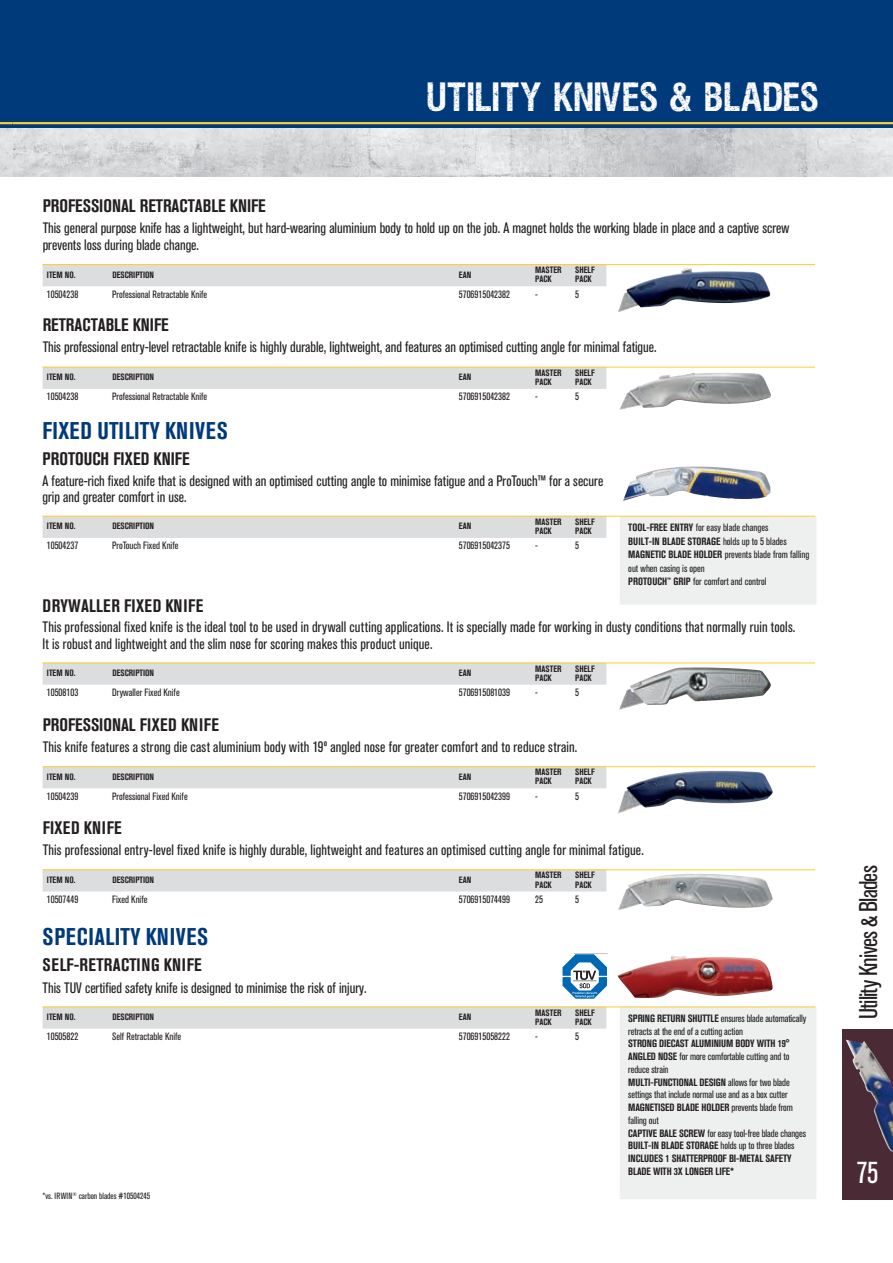
<style>
.page{position:relative;width:893px;height:1263px;background:#fff}
.page>*{position:absolute;margin:0;border:0;box-sizing:border-box;transform-origin:0 0}
.t1{font:38.1px "Viper IRWIN";color:#fff}
.t2{font:condensed 30px "Akzidenz Grotesk BE";color:#fff}
.t3{font:condensed 25.5px "Akzidenz Grotesk BE";letter-spacing:-.03em;color:#231f20}
.t4{font:700 condensed 24px "Akzidenz Grotesk BE";letter-spacing:.02em;color:#013a7a}
.t5{font:700 condensed 18px "Akzidenz Grotesk BE";color:#231f20}
.t6{font:700 condensed 18px "Akzidenz Grotesk BE";letter-spacing:.02em;color:#231f20}
.t7{font:700 condensed 18px "Akzidenz Grotesk BE";letter-spacing:.025em;color:#231f20}
.t8{font:condensed 15px/16.5px "Akzidenz Grotesk BE";color:#231f20}
.t9{font:condensed 10.5px/13.5px "Akzidenz Grotesk BE";color:#231f20}
.t10{font:700 condensed 10.5px/12.8px "Akzidenz Grotesk BE";letter-spacing:-.01em;color:#231f20}
.t11{font:700 condensed 9.15px/9.1px "Akzidenz Grotesk BE";color:#231f20}
.t12{font:condensed 9px "Akzidenz Grotesk BE";color:#231f20}
.s1{font-weight:700}
.s2{font-weight:400}
</style>
<div class="page">
<img style="left:13px;top:128px;width:880px;height:48px">
<div style="left:0;top:0;width:893px;height:128px;background:#013a7a"></div>
<hr style="left:0;top:122px;width:893px;height:2px;background:#ffcf2d">
<div style="left:842px;top:1029px;width:51px;height:170px;background:#4a2b35"></div>
<img style="left:846px;top:1040px;width:47px;height:112px">
<img style="left:0;top:128px;width:13px;height:48px">
<svg style="left:0;top:122px;width:13px;height:2px"></svg>
<div style="left:620px;top:1006px;width:196px;height:193px;background:#eeefef"></div>
<img style="left:618px;top:268px;width:153px;height:45px">
<img style="left:619px;top:373px;width:152px;height:37px">
<img style="left:618px;top:771px;width:155px;height:43px">
<img style="left:619px;top:667px;width:152px;height:43px">
<img style="left:618px;top:955px;width:155px;height:43px">
<svg style="left:562px;top:953px;width:46px;height:46px"></svg>
<img style="left:618px;top:874px;width:155px;height:36px">
<img style="left:623px;top:466px;width:147px;height:35px">
<div style="left:620px;top:516px;width:196px;height:89px;background:#eeefef"></div>
<div style="left:43px;top:265px;width:563px;height:21px;background:#dcdddf"></div>
<div style="left:43px;top:368px;width:563px;height:21px;background:#dcdddf"></div>
<div style="left:43px;top:517px;width:563px;height:21px;background:#dcdddf"></div>
<div style="left:43px;top:664px;width:563px;height:21px;background:#dcdddf"></div>
<div style="left:43px;top:767px;width:563px;height:21px;background:#dcdddf"></div>
<div style="left:43px;top:870px;width:563px;height:21px;background:#dcdddf"></div>
<svg style="left:43px;top:1007px;width:563px;height:22px"></svg>
<hr style="left:43px;top:264px;width:772px;height:1px;background:#ffcf2d">
<hr style="left:43px;top:367px;width:772px;height:1px;background:#ffcf2d">
<hr style="left:43px;top:516px;width:772px;height:1px;background:#ffcf2d">
<hr style="left:43px;top:663px;width:772px;height:1px;background:#ffcf2d">
<hr style="left:43px;top:766px;width:772px;height:1px;background:#ffcf2d">
<hr style="left:43px;top:869px;width:772px;height:1px;background:#ffcf2d">
<hr style="left:43px;top:1006px;width:772px;height:1px;background:#ffcf2d">
<h1 class="t1" style="left:426px;top:70px;width:394px">UTILITY KNIVES &amp; BLADES</h1>
<p class="t5" style="left:43px;top:196px;width:225px">PROFESSIONAL RETRACTABLE KNIFE</p>
<p class="t8" style="left:43px;top:220px;width:748px">This general purpose knife has a lightweight, but hard-wearing aluminium body to hold up on the job. A magnet holds the working blade in place and a captive screw prevents loss during blade change.</p>
<p class="t11" style="left:47px;top:270px;width:30px">ITEM NO.</p>
<p class="t11" style="left:112px;top:270px;width:43px">DESCRIPTION</p>
<p class="t11" style="left:459px;top:270px;width:14px">EAN</p>
<p class="t11" style="left:535px;top:265px;width:28px">MASTER<br>PACK</p>
<p class="t11" style="left:575px;top:265px;width:21px">SHELF<br>PACK</p>
<p class="t9" style="left:47px;top:287px;width:33px">10504238</p>
<p class="t9" style="left:112px;top:287px;width:97px">Professional Retractable Knife</p>
<p class="t9" style="left:459px;top:287px;width:53px">5706915042382</p>
<p class="t9" style="left:535px;top:287px;width:4px">-</p>
<p class="t9" style="left:575px;top:287px;width:5px">5</p>
<p class="t5" style="left:43px;top:315px;width:127px">RETRACTABLE KNIFE</p>
<p class="t8" style="left:43px;top:339px;width:615px">This professional entry-level retractable knife is highly durable, lightweight, and features an optimised cutting angle for minimal fatigue.</p>
<p class="t11" style="left:47px;top:373px;width:30px">ITEM NO.</p>
<p class="t11" style="left:112px;top:373px;width:43px">DESCRIPTION</p>
<p class="t11" style="left:459px;top:373px;width:14px">EAN</p>
<p class="t11" style="left:535px;top:368px;width:28px">MASTER<br>PACK</p>
<p class="t11" style="left:575px;top:368px;width:21px">SHELF<br>PACK</p>
<p class="t9" style="left:47px;top:390px;width:33px">10504238</p>
<p class="t9" style="left:112px;top:390px;width:97px">Professional Retractable Knife</p>
<p class="t9" style="left:459px;top:390px;width:53px">5706915042382</p>
<p class="t9" style="left:535px;top:390px;width:4px">-</p>
<p class="t9" style="left:575px;top:390px;width:5px">5</p>
<h3 class="t4" style="left:43px;top:417px;width:187px">FIXED UTILITY KNIVES</h3>
<p class="t5" style="left:43px;top:448px;width:148px">PROTOUCH FIXED KNIFE</p>
<p class="t8" style="left:43px;top:472px;width:562px">A feature-rich fixed knife that is designed with an optimised cutting angle to minimise fatigue and a ProTouch™ for a secure grip and greater comfort in use.</p>
<p class="t11" style="left:47px;top:522px;width:30px">ITEM NO.</p>
<p class="t11" style="left:112px;top:522px;width:43px">DESCRIPTION</p>
<p class="t11" style="left:459px;top:522px;width:14px">EAN</p>
<p class="t11" style="left:535px;top:517px;width:28px">MASTER<br>PACK</p>
<p class="t11" style="left:575px;top:517px;width:21px">SHELF<br>PACK</p>
<p class="t9" style="left:47px;top:539px;width:33px">10504237</p>
<p class="t9" style="left:112px;top:539px;width:68px">ProTouch Fixed Knife</p>
<p class="t9" style="left:459px;top:539px;width:53px">5706915042375</p>
<p class="t9" style="left:535px;top:539px;width:4px">-</p>
<p class="t9" style="left:575px;top:539px;width:5px">5</p>
<p class="t9" style="left:628px;top:521px;width:183px"><span class="s1">TOOL-FREE ENTRY</span> for easy blade changes<br><span class="s1">BUILT-IN BLADE STORAGE</span> holds up to 5 blades <span class="s1">MAGNETIC BLADE HOLDER</span> prevents blade from falling out when casing is open<br><span class="s1">PROTOUCH</span><sup>™</sup> <span class="s1">GRIP</span> for comfort and control</p>
<p class="t6" style="left:43px;top:595px;width:162px">DRYWALLER FIXED KNIFE</p>
<p class="t8" style="left:43px;top:619px;width:754px">This professional fixed knife is the ideal tool to be used in drywall cutting applications. It is specially made for working in dusty conditions that normally ruin tools.<br>It is robust and lightweight and the slim nose for scoring makes this product unique.</p>
<p class="t11" style="left:47px;top:668px;width:30px">ITEM NO.</p>
<p class="t11" style="left:112px;top:668px;width:43px">DESCRIPTION</p>
<p class="t11" style="left:459px;top:668px;width:14px">EAN</p>
<p class="t11" style="left:535px;top:664px;width:28px">MASTER<br>PACK</p>
<p class="t11" style="left:575px;top:664px;width:21px">SHELF<br>PACK</p>
<p class="t9" style="left:47px;top:686px;width:33px">10508103</p>
<p class="t9" style="left:112px;top:686px;width:69px">Drywaller Fixed Knife</p>
<p class="t9" style="left:459px;top:686px;width:53px">5706915081039</p>
<p class="t9" style="left:535px;top:686px;width:4px">-</p>
<p class="t9" style="left:575px;top:686px;width:5px">5</p>
<p class="t5" style="left:43px;top:714px;width:178px">PROFESSIONAL FIXED KNIFE</p>
<p class="t8" style="left:43px;top:739px;width:536px">This knife features a strong die cast aluminium body with 19º angled nose for greater comfort and to reduce strain.</p>
<p class="t11" style="left:47px;top:772px;width:30px">ITEM NO.</p>
<p class="t11" style="left:112px;top:772px;width:43px">DESCRIPTION</p>
<p class="t11" style="left:459px;top:772px;width:14px">EAN</p>
<p class="t11" style="left:535px;top:767px;width:28px">MASTER<br>PACK</p>
<p class="t11" style="left:575px;top:767px;width:21px">SHELF<br>PACK</p>
<p class="t9" style="left:47px;top:789px;width:33px">10504239</p>
<p class="t9" style="left:112px;top:789px;width:77px">Professional Fixed Knife</p>
<p class="t9" style="left:459px;top:789px;width:53px">5706915042399</p>
<p class="t9" style="left:535px;top:789px;width:4px">-</p>
<p class="t9" style="left:575px;top:789px;width:5px">5</p>
<p class="t6" style="left:43px;top:818px;width:81px">FIXED KNIFE</p>
<p class="t8" style="left:43px;top:842px;width:603px">This professional entry-level fixed knife is highly durable, lightweight and features an optimised cutting angle for minimal fatigue.</p>
<p class="t11" style="left:47px;top:875px;width:30px">ITEM NO.</p>
<p class="t11" style="left:112px;top:875px;width:43px">DESCRIPTION</p>
<p class="t11" style="left:459px;top:875px;width:14px">EAN</p>
<p class="t11" style="left:535px;top:871px;width:28px">MASTER<br>PACK</p>
<p class="t11" style="left:575px;top:871px;width:21px">SHELF<br>PACK</p>
<p class="t9" style="left:47px;top:892px;width:33px">10507449</p>
<p class="t9" style="left:112px;top:892px;width:37px">Fixed Knife</p>
<p class="t9" style="left:459px;top:892px;width:53px">5706915074499</p>
<p class="t9" style="left:535px;top:892px;width:9px">25</p>
<p class="t9" style="left:575px;top:892px;width:5px">5</p>
<h3 class="t4" style="left:43px;top:923px;width:167px">SPECIALITY KNIVES</h3>
<p class="t7" style="left:43px;top:954px;width:161px">SELF-RETRACTING KNIFE</p>
<p class="t8" style="left:43px;top:980px;width:326px">This TUV certified safety knife is designed to minimise the risk of injury.</p>
<p class="t11" style="left:47px;top:1012px;width:30px">ITEM NO.</p>
<p class="t11" style="left:112px;top:1012px;width:43px">DESCRIPTION</p>
<p class="t11" style="left:459px;top:1012px;width:14px">EAN</p>
<p class="t11" style="left:535px;top:1008px;width:28px">MASTER<br>PACK</p>
<p class="t11" style="left:575px;top:1008px;width:21px">SHELF<br>PACK</p>
<p class="t9" style="left:47px;top:1030px;width:33px">10505822</p>
<p class="t9" style="left:112px;top:1030px;width:70px">Self Retractable Knife</p>
<p class="t9" style="left:459px;top:1030px;width:53px">5706915058222</p>
<p class="t9" style="left:535px;top:1030px;width:4px">-</p>
<p class="t9" style="left:575px;top:1030px;width:5px">5</p>
<p class="t12" style="left:43px;top:1191px;width:109px">*vs. IRWIN<sup>®</sup> carbon blades #10504245</p>
<p class="t9" style="left:628px;top:1012px;width:180px;line-height:12.8px"><span class="s1">SPRING RETURN SHUTTLE</span> ensures blade automatically retracts at the end of a cutting action</p>
<p class="t10" style="left:628px;top:1037px;width:179px">STRONG DIECAST ALUMINIUM BODY WITH 19° ANGLED NOSE <span class="s2">for more comfortable cutting and to reduce strain<br></span>MULTI-FUNCTIONAL DESIGN <span class="s2">allows for two blade settings that include normal use and as a box cutter </span>MAGNETISED BLADE HOLDER <span class="s2">prevents blade from falling out<br></span>CAPTIVE BALE SCREW <span class="s2">for easy tool-free blade changes </span>BUILT-IN BLADE STORAGE <span class="s2">holds up to three blades </span>INCLUDES 1 SHATTERPROOF BI-METAL SAFETY BLADE WITH 3X LONGER LIFE*</p>
<h3 class="t3" style="left:854px;top:1019px;width:155px;rotate:-90deg">Utility Knives &amp; Blades</h3>
<h2 class="t2" style="left:857px;top:1156px;width:23px">75</h2>
</div>
